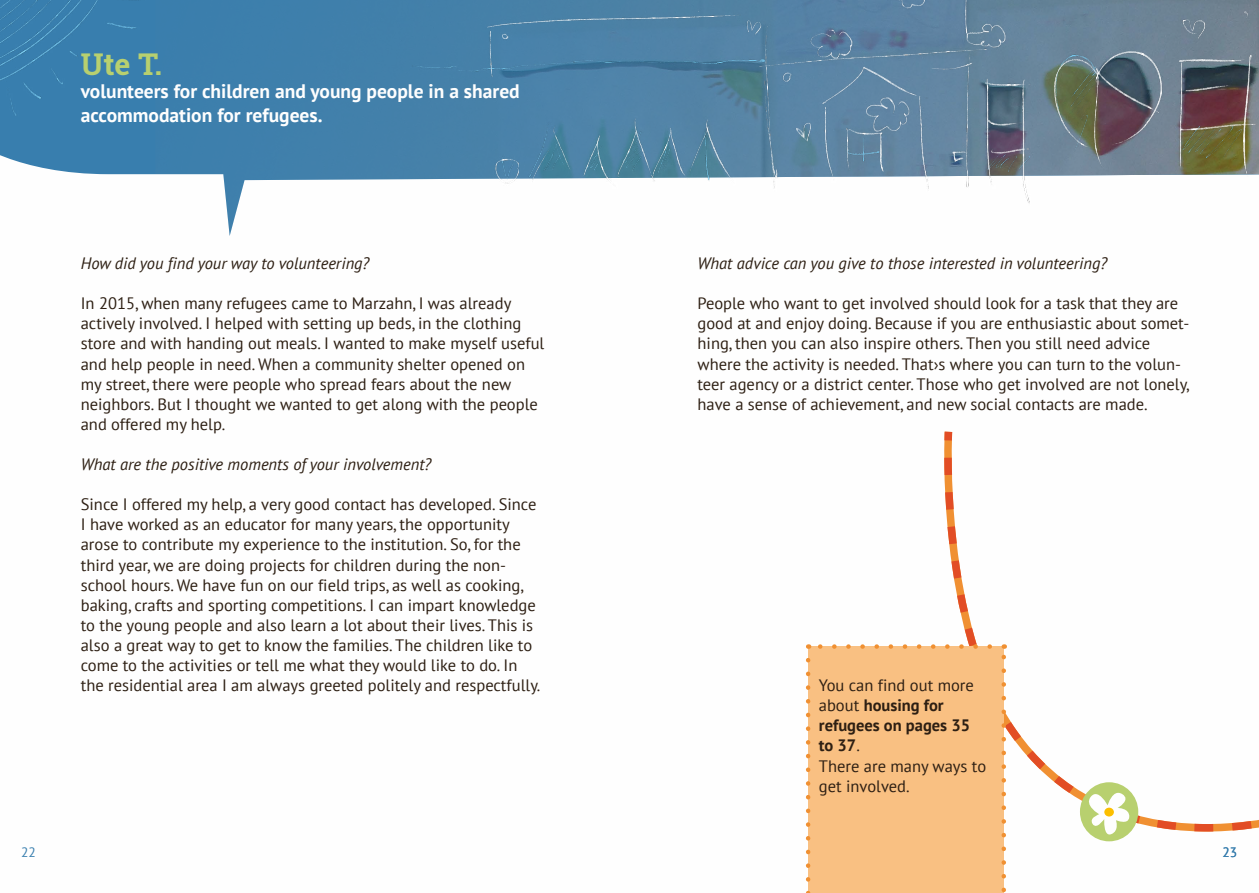
<style>
.page{position:relative;width:1259px;height:893px;background:#fff}
.page>*{position:absolute;margin:0;border:0;box-sizing:border-box;transform-origin:0 0}
.t1{font:700 30px "Roboto Slab";color:#b9d170}
.t2{font:700 19.5px/23.4px "PT Sans";color:#fff}
.t3{font:16.5px/20.1px "PT Sans";color:#2e2014}
.t4{font:italic 16.5px "PT Sans";color:#2e2014}
.t5{font:13.5px "PT Sans";color:#397faf}
.s1{font-weight:700}
</style>
<div class="page">
<img style="left:0;top:0;width:1259px;height:893px">
<h1 class="t1" style="left:81px;top:44px;width:83px">Ute T.</h1>
<p class="t2" style="left:81px;top:79px;width:440px">volunteers for children and young people in a shared accommodation for refugees.</p>
<p class="t4" style="left:81px;top:253px;width:290px">How did you find your way to volunteering?</p>
<p class="t3" style="left:81px;top:293px;width:465px">In 2015, when many refugees came to Marzahn, I was already actively involved. I helped with setting up beds, in the clothing store and with handing out meals. I wanted to make myself useful and help people in need. When a community shelter opened on my street, there were people who spread fears about the new neighbors. But I thought we wanted to get along with the people and offered my help.</p>
<p class="t4" style="left:81px;top:454px;width:352px">What are the positive moments of your involvement?</p>
<p class="t3" style="left:81px;top:494px;width:461px">Since I offered my help, a very good contact has developed. Since I have worked as an educator for many years, the opportunity arose to contribute my experience to the institution. So, for the third year, we are doing projects for children during the non&shy;school hours. We have fun on our field trips, as well as cooking, baking, crafts and sporting competitions. I can impart knowledge to the young people and also learn a lot about their lives. This is also a great way to get to know the families. The children like to come to the activities or tell me what they would like to do. In the residential area I am always greeted politely and respectfully.</p>
<p class="t4" style="left:697px;top:253px;width:411px">What advice can you give to those interested in volunteering?</p>
<p class="t3" style="left:697px;top:293px;width:493px">People who want to get involved should look for a task that they are good at and enjoy doing. Because if you are enthusiastic about somet&shy;hing, then you can also inspire others. Then you still need advice where the activity is needed. That›s where you can turn to the volun&shy;teer agency or a district center. Those who get involved are not lonely, have a sense of achievement, and new social contacts are made.</p>
<p class="t3" style="left:819px;top:675px;width:169px">You can find out more about <span class="s1">housing for refugees on pages 35 to 37</span>.<br>There are many ways to get involved.</p>
<p class="t5" style="left:21px;top:843px;width:16px">22</p>
<p class="t5" style="left:1222px;top:843px;width:16px">23</p>
</div>
